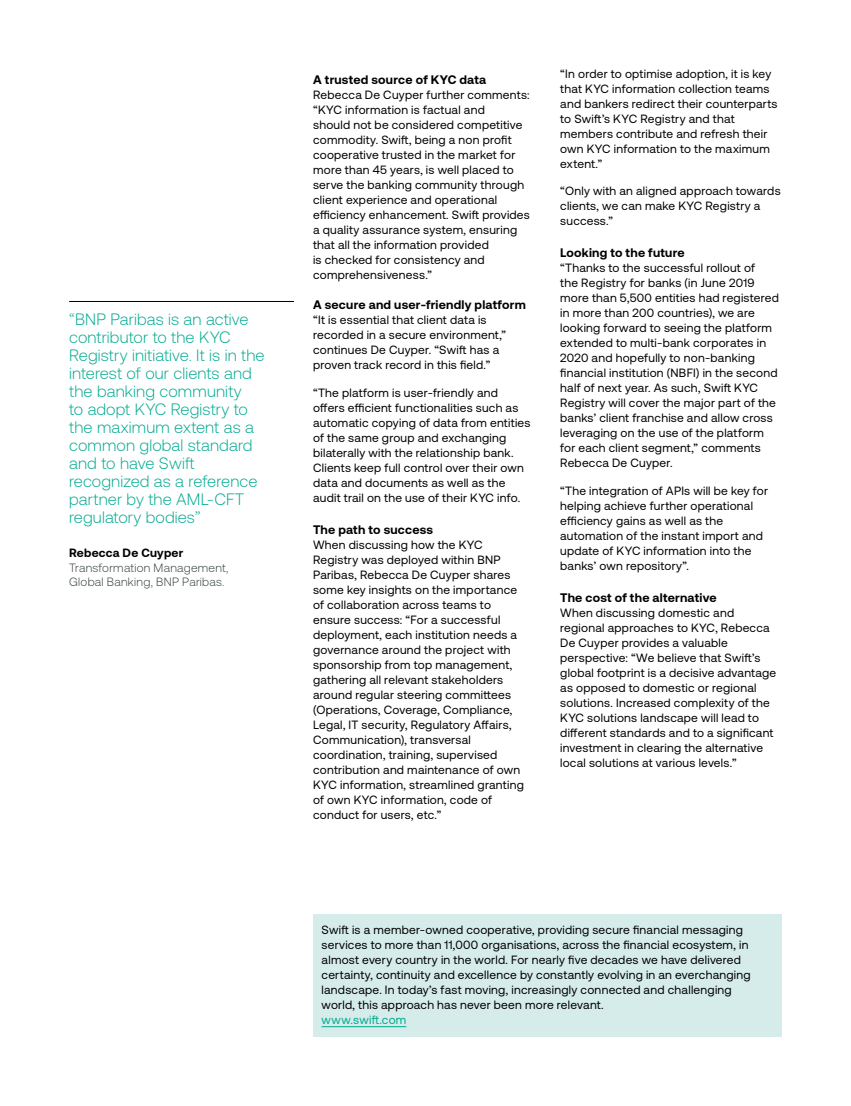
<style>
.page{position:relative;width:851px;height:1106px;background:#fff}
.page>*{position:absolute;margin:0;border:0;box-sizing:border-box;transform-origin:0 0}
.t1{font:300 16.5px/18px "Aeonik Pro";letter-spacing:.005em;color:#01a990}
.t2{font:700 12.3px "Aeonik Pro";letter-spacing:.02em;color:#000}
.t3{font:12px/15px "Aeonik Pro";letter-spacing:.02em;color:#000}
.t4{font:300 12px/14.4px "Aeonik Pro";letter-spacing:.02em;color:#333d3e}
.t5{font:700 12px "Aeonik Pro";letter-spacing:.02em;color:#000}
.t6{font:12px "Aeonik Pro";letter-spacing:.025em;color:#01a990}
</style>
<div class="page">
<hr style="left:69px;top:301px;width:225px;height:1px;background:#000">
<div style="left:313px;top:914px;width:468px;height:122px;background:#d5eceb"></div>
<hr style="left:321px;top:1026px;width:85px;height:1px;background:#01a990">
<p class="t1" style="left:69px;top:310px;width:197px">“BNP Paribas is an active contributor to the KYC<br>Registry initiative. It is in the interest of our clients and the banking community<br>to adopt KYC Registry to the maximum extent as a common global standard and to have Swift recognized as a reference partner by the AML-CFT regulatory bodies”</p>
<p class="t5" style="left:69px;top:546px;width:116px">Rebecca De Cuyper</p>
<p class="t4" style="left:69px;top:560px;width:161px">Transformation Management,<br>Global Banking, BNP Paribas.</p>
<p class="t2" style="left:313px;top:73px;width:174px">A trusted source of KYC data</p>
<p class="t3" style="left:313px;top:87px;width:218px">Rebecca De Cuyper further comments: “KYC information is factual and<br>should not be considered competitive commodity. Swift, being a non profit cooperative trusted in the market for more than 45 years, is well placed to serve the banking community through client experience and operational efficiency enhancement. Swift provides a quality assurance system, ensuring that all the information provided<br>is checked for consistency and comprehensiveness.”</p>
<p class="t2" style="left:313px;top:298px;width:214px">A secure and user-friendly platform</p>
<p class="t3" style="left:313px;top:312px;width:194px">“It is essential that client data is recorded in a secure environment,” continues De Cuyper. “Swift has a proven track record in this field.”</p>
<p class="t3" style="left:313px;top:385px;width:219px">“The platform is user-friendly and offers efficient functionalities such as automatic copying of data from entities of the same group and exchanging bilaterally with the relationship bank.<br>Clients keep full control over their own data and documents as well as the audit trail on the use of their KYC info.</p>
<p class="t2" style="left:313px;top:523px;width:122px">The path to success</p>
<p class="t3" style="left:313px;top:537px;width:212px">When discussing how the KYC Registry was deployed within BNP Paribas, Rebecca De Cuyper shares some key insights on the importance of collaboration across teams to ensure success: “For a successful deployment, each institution needs a governance around the project with sponsorship from top management, gathering all relevant stakeholders around regular steering committees (Operations, Coverage, Compliance, Legal, IT security, Regulatory Affairs, Communication), transversal coordination, training, supervised contribution and maintenance of own KYC information, streamlined granting of own KYC information, code of conduct for users, etc.”</p>
<p class="t3" style="left:560px;top:66px;width:219px">“In order to optimise adoption, it is key that KYC information collection teams and bankers redirect their counterparts to Swift’s KYC Registry and that members contribute and refresh their own KYC information to the maximum extent.”</p>
<p class="t3" style="left:560px;top:184px;width:222px">“Only with an aligned approach towards clients, we can make KYC Registry a success.”</p>
<p class="t2" style="left:560px;top:245px;width:126px">Looking to the future</p>
<p class="t3" style="left:560px;top:260px;width:220px">“Thanks to the successful rollout of<br>the Registry for banks (in June 2019 more than 5,500 entities had registered in more than 200 countries), we are looking forward to seeing the platform extended to multi-bank corporates in 2020 and hopefully to non-banking financial institution (NBFI) in the second half of next year. As such, Swift KYC Registry will cover the major part of the banks’ client franchise and allow cross leveraging on the use of the platform for each client segment,” comments Rebecca De Cuyper.</p>
<p class="t3" style="left:560px;top:483px;width:209px">“The integration of APIs will be key for helping achieve further operational efficiency gains as well as the automation of the instant import and update of KYC information into the banks’ own repository”.</p>
<p class="t2" style="left:560px;top:590px;width:158px">The cost of the alternative</p>
<p class="t3" style="left:560px;top:605px;width:217px">When discussing domestic and regional approaches to KYC, Rebecca De Cuyper provides a valuable perspective: “We believe that Swift’s global footprint is a decisive advantage as opposed to domestic or regional solutions. Increased complexity of the KYC solutions landscape will lead to different standards and to a significant investment in clearing the alternative local solutions at various levels.”</p>
<p class="t3" style="left:321px;top:922px;width:430px">Swift is a member-owned cooperative, providing secure financial messaging services to more than 11,000 organisations, across the financial ecosystem, in almost every country in the world. For nearly five decades we have delivered certainty, continuity and excellence by constantly evolving in an everchanging landscape. In today’s fast moving, increasingly connected and challenging world, this approach has never been more relevant.</p>
<p class="t6" style="left:321px;top:1013px;width:86px">www.swift.com</p>
</div>
